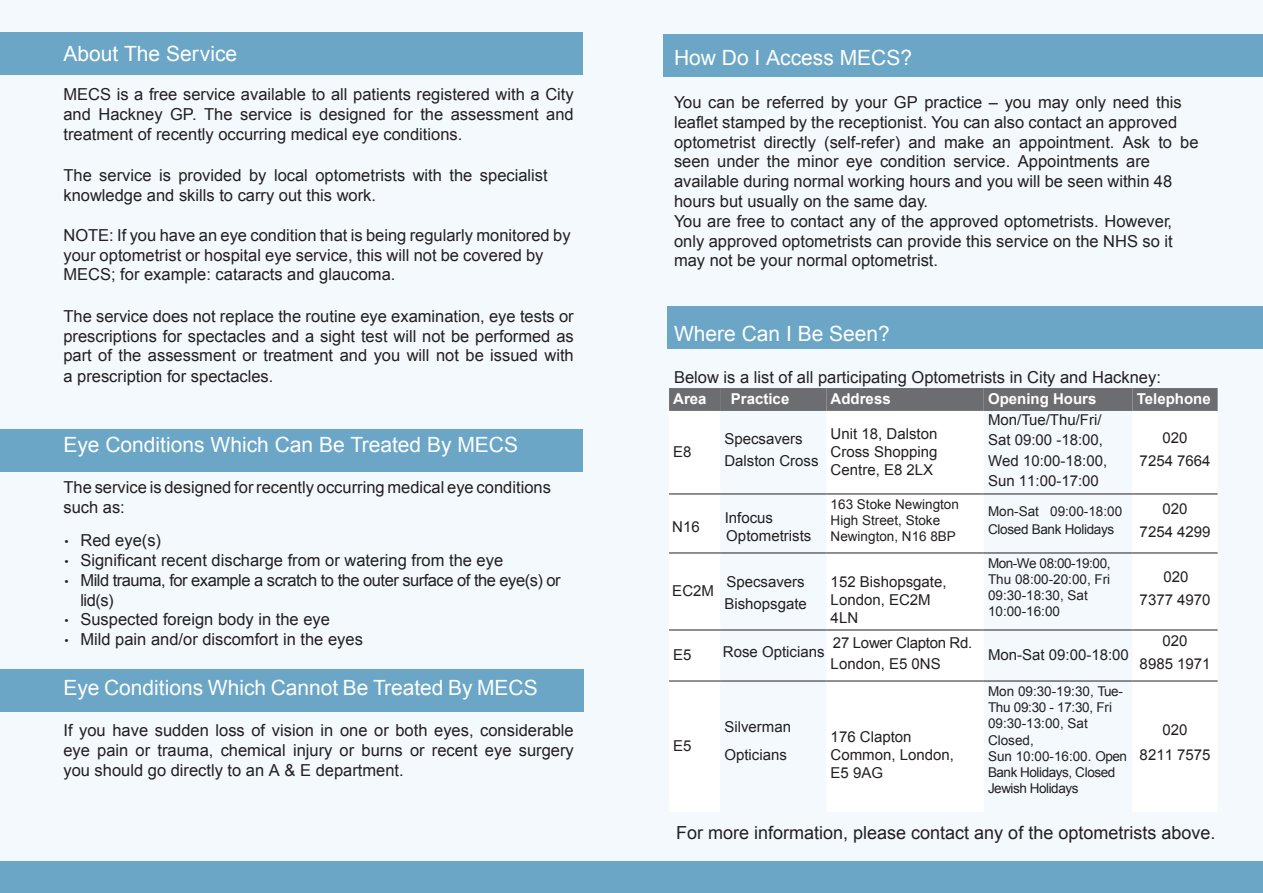
<style>
.page{position:relative;width:1263px;height:893px;background:#f3f9fd}
.page>*{position:absolute;margin:0;border:0;box-sizing:border-box;transform-origin:0 0}
.t1{font:21px "Arial";color:#fff}
.t2{font:18px "Arial";color:#231f20}
.t3{font:16.5px/19.8px "Arial";color:#231f20}
.t4{font:16.5px/19.8px "Arial";letter-spacing:-.03em;color:#231f20}
.t5{font:15px/18px "Arial";color:#231f20}
.t6{font:15px/21px "Arial";letter-spacing:-.02em;color:#231f20}
.t7{font:700 15px "Arial";color:#fff}
.t8{font:13.5px/16.2px "Arial";letter-spacing:-.02em;color:#231f20}
.t9{font:13.5px/16.2px "Arial";color:#231f20}
.s1{font-family:"Quire Sans Pro"}
.s2{font-weight:700;color:#fff}
</style>
<div class="page">
<div style="left:667px;top:306px;width:596px;height:43px;background:#6ba6c7"></div>
<div style="left:663px;top:34px;width:600px;height:43px;background:#6ba6c7"></div>
<div style="left:0;top:429px;width:582px;height:43px;background:#6ba6c7"></div>
<div style="left:0;top:33px;width:583px;height:42px;background:#6ba6c7"></div>
<div style="left:0;top:670px;width:583px;height:42px;background:#6ba6c7"></div>
<div style="left:669px;top:388px;width:548px;height:23px;background:#6c6d70"></div>
<svg style="left:669px;top:411px;width:548px;height:401px;fill:#fff"></svg>
<hr style="left:669px;top:494px;width:51px;height:1px;background:#231f20">
<hr style="left:720px;top:494px;width:106px;height:1px;background:#231f20">
<hr style="left:826px;top:494px;width:158px;height:1px;background:#231f20">
<hr style="left:984px;top:494px;width:148px;height:1px;background:#231f20">
<hr style="left:1132px;top:494px;width:85px;height:1px;background:#231f20">
<hr style="left:669px;top:553px;width:51px;height:1px;background:#231f20">
<hr style="left:720px;top:553px;width:106px;height:1px;background:#231f20">
<hr style="left:826px;top:553px;width:158px;height:1px;background:#231f20">
<hr style="left:984px;top:553px;width:148px;height:1px;background:#231f20">
<hr style="left:1132px;top:553px;width:85px;height:1px;background:#231f20">
<hr style="left:669px;top:630px;width:51px;height:1px;background:#231f20">
<hr style="left:720px;top:630px;width:106px;height:1px;background:#231f20">
<hr style="left:826px;top:630px;width:158px;height:1px;background:#231f20">
<hr style="left:984px;top:630px;width:148px;height:1px;background:#231f20">
<hr style="left:1132px;top:630px;width:85px;height:1px;background:#231f20">
<hr style="left:669px;top:681px;width:51px;height:1px;background:#231f20">
<hr style="left:720px;top:681px;width:106px;height:1px;background:#231f20">
<hr style="left:826px;top:681px;width:158px;height:1px;background:#231f20">
<hr style="left:984px;top:681px;width:148px;height:1px;background:#231f20">
<hr style="left:1132px;top:681px;width:85px;height:1px;background:#231f20">
<div style="left:0;top:861px;width:1263px;height:32px;background:#6ba6c7"></div>
<p class="t1" style="left:63px;top:40px;width:175px">About The Service</p>
<p class="t3" style="left:63px;top:85px;width:512px;text-align:justify">MECS is a free service available to all patients registered with a City and Hackney GP. The service is designed for the assessment and treatment of recently occurring medical eye conditions.</p>
<p class="t3" style="left:63px;top:166px;width:486px">The service is provided by local optometrists with the specialist knowledge and skills to carry out this work.</p>
<p class="t3" style="left:63px;top:225px;width:509px">NOTE: If you have an eye condition that is being regularly monitored by your optometrist or hospital eye service, this will not be covered by<br>MECS; for example: cataracts and glaucoma.</p>
<p class="t3" style="left:63px;top:306px;width:512px;line-height:20.2px;text-align:justify">The service does not replace the routine eye examination, eye tests or prescriptions for spectacles and a sight test will not be performed as part of the assessment or treatment and you will not be issued with a prescription for spectacles.</p>
<p class="t1" style="left:63px;top:431px;width:456px">Eye Conditions Which Can Be Treated By MECS</p>
<p class="t3" style="left:63px;top:477px;width:489px">The service is designed for recently occurring medical eye conditions such as:</p>
<p class="t3" style="left:63px;top:531px;width:99px"><span class="s1">•</span> Red eye(s)</p>
<p class="t3" style="left:63px;top:550px;width:441px"><span class="s1">•</span> Significant recent discharge from or watering from the eye</p>
<p class="t4" style="left:80px;top:570px;width:482px;text-indent:-17px"><span class="s1">•</span> Mild trauma, for example a scratch to the outer surface of the eye(s) or lid(s)</p>
<p class="t3" style="left:63px;top:610px;width:268px"><span class="s1">•</span> Suspected foreign body in the eye</p>
<p class="t3" style="left:63px;top:630px;width:301px"><span class="s1">•</span> Mild pain and/or discomfort in the eyes</p>
<p class="t1" style="left:63px;top:674px;width:476px">Eye Conditions Which Cannot Be Treated By MECS</p>
<p class="t3" style="left:63px;top:720px;width:512px;text-align:justify">If you have sudden loss of vision in one or both eyes, considerable eye pain or trauma, chemical injury or burns or recent eye surgery you should go directly to an A &amp; E department.</p>
<p class="t1" style="left:674px;top:44px;width:240px">How Do I Access MECS?</p>
<p class="t3" style="left:674px;top:92px;width:526px">You can be referred by your GP practice – you may only need this leaflet stamped by the receptionist. You can also contact an approved optometrist directly (self-refer) and make an appointment. Ask to be seen under the minor eye condition service. Appointments are available during normal working hours and you will be seen within 48 hours but usually on the same day.<br>You are free to contact any of the approved optometrists. However, only approved optometrists can provide this service on the NHS so it may not be your normal optometrist.</p>
<p class="t1" style="left:674px;top:320px;width:217px">Where Can I Be Seen?</p>
<p class="t3" style="left:674px;top:368px;width:488px">Below is a list of all participating Optometrists in City and Hackney:</p>
<p class="t5" style="left:988px;top:389px;width:121px;line-height:20.5px"><span class="s2">Opening Hours<br></span>Mon/Tue/Thu/Fri/<br>Sat 09:00 -18:00,<br>Wed 10:00-18:00,<br>Sun 11:00-17:00</p>
<p class="t7" style="left:673px;top:389px;width:35px">Area</p>
<p class="t7" style="left:731px;top:389px;width:60px">Practice</p>
<p class="t7" style="left:1137px;top:389px;width:75px">Telephone</p>
<p class="t5" style="left:673px;top:443px;width:20px">E8</p>
<p class="t7" style="left:831px;top:389px;width:62px">Address</p>
<p class="t5" style="left:831px;top:425px;width:108px;text-align:justify">Unit 18, Dalston Cross Shopping Centre, E8 2LX</p>
<p class="t5" style="left:1140px;top:426px;width:72px;line-height:23.2px;text-align:center">020<br>7254 7664</p>
<p class="t5" style="left:724px;top:428px;width:96px;line-height:22.2px">Specsavers<br>Dalston Cross</p>
<p class="t5" style="left:672px;top:518px;width:29px">N16</p>
<p class="t5" style="left:725px;top:509px;width:88px">Infocus<br>Optometrists</p>
<p class="t9" style="left:831px;top:496px;width:130px">163 Stoke Newington<br>High Street, Stoke<br>Newington, N16 8BP</p>
<p class="t8" style="left:988px;top:502px;width:136px;line-height:18.1px">Mon-Sat 09:00-18:00<br>Closed Bank Holidays</p>
<p class="t5" style="left:1140px;top:497px;width:72px;line-height:23.2px;text-align:center">020<br>7254 4299</p>
<p class="t5" style="left:672px;top:582px;width:43px">EC2M</p>
<p class="t5" style="left:724px;top:571px;width:84px;line-height:21.9px">Specsavers<br>Bishopsgate</p>
<p class="t5" style="left:831px;top:573px;width:117px">152 Bishopsgate,<br>London, EC2M<br>4LN</p>
<p class="t5" style="left:673px;top:646px;width:20px">E5</p>
<p class="t5" style="left:723px;top:643px;width:103px">Rose Opticians</p>
<p class="t6" style="left:831px;top:632px;width:143px">27 Lower Clapton Rd.<br>London, E5 0NS</p>
<p class="t5" style="left:673px;top:737px;width:20px">E5</p>
<p class="t5" style="left:724px;top:713px;width:68px;line-height:27.9px">Silverman<br>Opticians</p>
<p class="t5" style="left:831px;top:728px;width:125px">176 Clapton<br>Common, London,<br>E5 9AG</p>
<p class="t9" style="left:988px;top:555px;width:124px">Mon-We 08:00-19:00,<br>Thu 08:00-20:00, Fri<br>09:30-18:30, Sat<br>10:00-16:00</p>
<p class="t5" style="left:988px;top:646px;width:142px">Mon-Sat 09:00-18:00</p>
<p class="t8" style="left:988px;top:683px;width:141px">Mon 09:30-19:30, Tue-<br>Thu 09:30 - 17:30, Fri<br>09:30-13:00, Sat<br>Closed,<br>Sun 10:00-16:00. Open<br>Bank Holidays, Closed<br>Jewish Holidays</p>
<p class="t5" style="left:1140px;top:565px;width:72px;line-height:23px;text-align:center">020<br>7377 4970</p>
<p class="t5" style="left:1140px;top:630px;width:72px;line-height:23px;text-align:center">020<br>8985 1971</p>
<p class="t5" style="left:1140px;top:717px;width:72px;line-height:25.2px;text-align:center">020<br>8211 7575</p>
<p class="t2" style="left:676px;top:821px;width:541px">For more information, please contact any of the optometrists above.</p>
</div>
